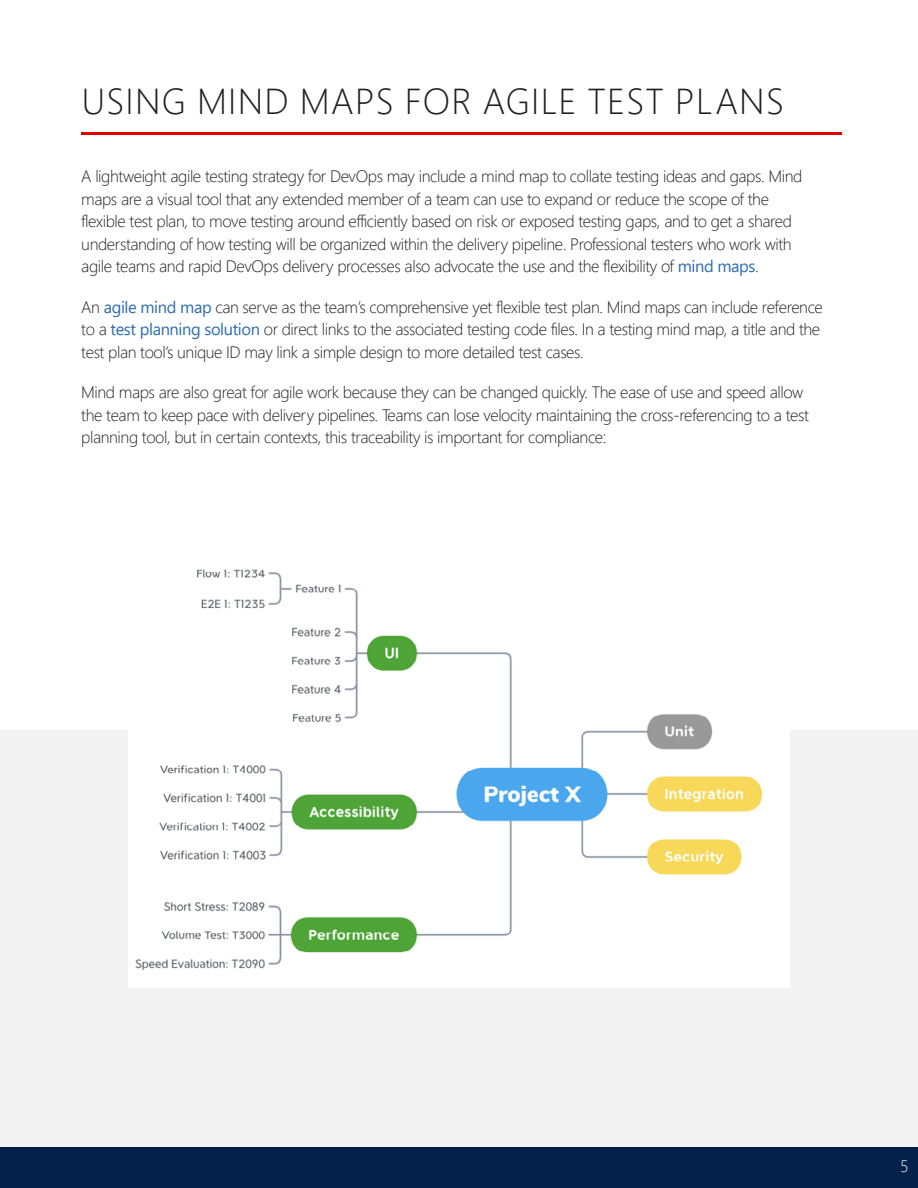
<style>
.page{position:relative;width:918px;height:1188px;background:#fff}
.page>*{position:absolute;margin:0;border:0;box-sizing:border-box;transform-origin:0 0}
.t1{font:300 36px "Segoe UI";letter-spacing:.035em;color:#202020}
.t2{font:300 16.5px/22.5px "Segoe UI";letter-spacing:-.025em;color:#202020}
.t3{font:300 16.5px "Segoe UI";color:#fff}
.s1{font-weight:400;color:#2b6cb1}
</style>
<div class="page">
<div style="left:0;top:730px;width:918px;height:445px;background:#f3f3f3"></div>
<div style="left:0;top:1148px;width:918px;height:40px;background:#06204c"></div>
<hr style="left:81px;top:132px;width:760px;height:2px;background:#e10000">
<img style="left:128px;top:569px;width:662px;height:418px">
<h1 class="t1" style="left:82px;top:68px;width:704px">USING MIND MAPS FOR AGILE TEST PLANS</h1>
<p class="t2" style="left:81px;top:164px;width:723px">A lightweight agile testing strategy for DevOps may include a mind map to collate testing ideas and gaps. Mind maps are a visual tool that any extended member of a team can use to expand or reduce the scope of the flexible test plan, to move testing around efficiently based on risk or exposed testing gaps, and to get a shared understanding of how testing will be organized within the delivery pipeline. Professional testers who work with agile teams and rapid DevOps delivery processes also advocate the use and the flexibility of <span class="s1">mind maps</span>.</p>
<p class="t2" style="left:81px;top:294px;width:743px">An <span class="s1">agile mind map</span> can serve as the team’s comprehensive yet flexible test plan. Mind maps can include reference to a <span class="s1">test planning solution</span> or direct links to the associated testing code files. In a testing mind map, a title and the test plan tool’s unique ID may link a simple design to more detailed test cases.</p>
<p class="t2" style="left:81px;top:380px;width:729px">Mind maps are also great for agile work because they can be changed quickly. The ease of use and speed allow the team to keep pace with delivery pipelines. Teams can lose velocity maintaining the cross-referencing to a test planning tool, but in certain contexts, this traceability is important for compliance:</p>
<p class="t3" style="left:900px;top:1151px;width:10px">5</p>
</div>
